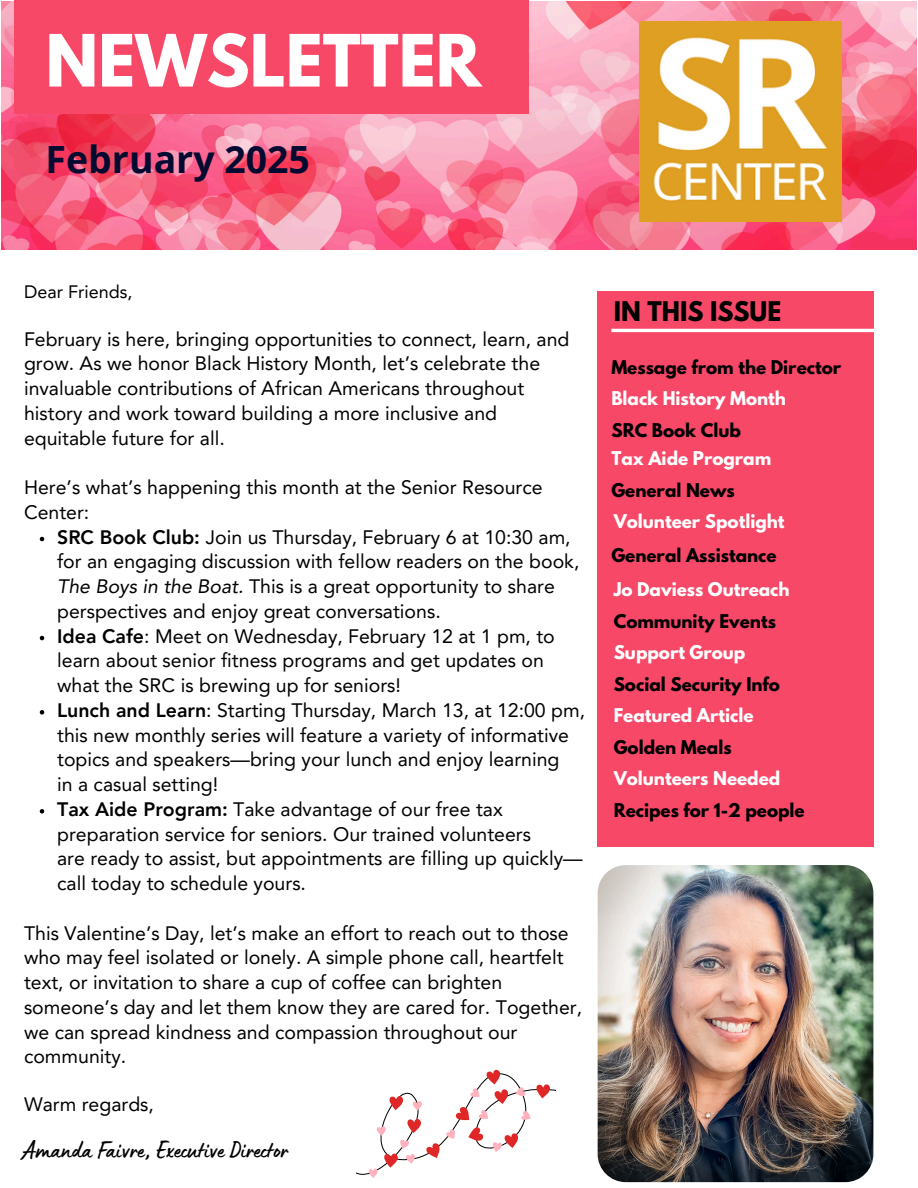
<style>
.page{position:relative;width:918px;height:1188px;background:#fff}
.page>*{position:absolute;margin:0;border:0;box-sizing:border-box;transform-origin:0 0}
.t1{font:700 63.75px "League Spartan";color:#fff}
.t2{font:700 37.5px "Open Sans";color:#050a30}
.t3{font:25.5px "Lumios Marker";color:#000}
.t4{font:700 24px "League Spartan";color:#000}
.t5{font:19.5px/24.8px "Avenir LT Pro";color:#000}
.t6{font:18px "Avenir LT Pro";color:#000}
.t7{font:700 16.8px "League Spartan";color:#000}
.t8{font:700 16.8px "League Spartan";color:#fff}
.s1{font-weight:800}
.s2{font-style:italic}
</style>
<div class="page">
<img style="left:2px;top:1px;width:915px;height:249px">
<div style="left:598px;top:291px;width:276px;height:555px;background:#f74868"></div>
<hr style="left:611px;top:329px;width:263px;height:3px;background:#fff">
<img style="left:639px;top:22px;width:203px;height:200px">
<img style="left:598px;top:865px;width:275px;height:317px;border-radius:28px">
<div style="left:14px;top:0;width:515px;height:114px;background:#f74868"></div>
<svg style="left:356px;top:1069px;width:200px;height:109px"></svg>
<svg style="left:40px;top:537px;width:4px;height:4px"></svg>
<svg style="left:40px;top:636px;width:4px;height:4px"></svg>
<svg style="left:40px;top:710px;width:4px;height:5px"></svg>
<svg style="left:40px;top:809px;width:4px;height:5px"></svg>
<p class="t1" style="left:46px;top:29px;width:437px">NEWSLETTER</p>
<p class="t2" style="left:46px;top:132px;width:266px">February 2025</p>
<p class="t6" style="left:24px;top:285px;width:110px">Dear Friends,</p>
<h1 class="t5" style="left:24px;top:328px;width:547px">February is here, bringing opportunities to connect, learn, and grow. As we honor Black History Month, let’s celebrate the invaluable contributions of African Americans throughout history and work toward building a more inclusive and equitable future for all.</h1>
<p class="t5" style="left:24px;top:477px;width:520px">Here’s what’s happening this month at the Senior Resource<br>Center:</p>
<h2 class="t5" style="left:57px;top:526px;width:524px"><span class="s1">SRC Book Club:</span> Join us Thursday, February 6 at 10:30 am, for an engaging discussion with fellow readers on the book, <span class="s2">The Boys in the Boat.</span> This is a great opportunity to share perspectives and enjoy great conversations.</h2>
<p class="t5" style="left:57px;top:625px;width:499px"><span class="s1">Idea Cafe</span>: Meet on Wednesday, February 12 at 1 pm, to learn about senior fitness programs and get updates on what the SRC is brewing up for seniors!</p>
<h5 class="t5" style="left:57px;top:699px;width:530px"><span class="s1">Lunch and Learn</span>: Starting Thursday, March 13, at 12:00 pm, this new monthly series will feature a variety of informative topics and speakers—bring your lunch and enjoy learning<br>in a casual setting!</h5>
<h5 class="t5" style="left:57px;top:798px;width:527px"><span class="s1">Tax Aide Program:</span> Take advantage of our free tax preparation service for seniors. Our trained volunteers<br>are ready to assist, but appointments are filling up quickly— call today to schedule yours.</h5>
<h5 class="t5" style="left:24px;top:922px;width:560px">This Valentine’s Day, let’s make an effort to reach out to those who may feel isolated or lonely. A simple phone call, heartfelt text, or invitation to share a cup of coffee can brighten someone’s day and let them know they are cared for. Together, we can spread kindness and compassion throughout our community.</h5>
<p class="t5" style="left:24px;top:1093px;width:132px">Warm regards,</p>
<p class="t3" style="left:24px;top:1141px;width:266px">Amanda Faivre, Executive Director</p>
<h5 class="t4" style="left:614px;top:299px;width:169px">IN THIS ISSUE</h5>
<p class="t7" style="left:611px;top:359px;width:231px">Message from the Director</p>
<h5 class="t8" style="left:611px;top:390px;width:176px">Black History Month</h5>
<p class="t7" style="left:611px;top:422px;width:131px">SRC Book Club</p>
<p class="t8" style="left:611px;top:450px;width:161px">Tax Aide Program</p>
<p class="t7" style="left:611px;top:481px;width:125px">General News</p>
<p class="t8" style="left:614px;top:513px;width:172px">Volunteer Spotlight</p>
<p class="t7" style="left:611px;top:547px;width:167px">General Assistance</p>
<h4 class="t8" style="left:614px;top:581px;width:177px">Jo Daviess Outreach</h4>
<p class="t7" style="left:614px;top:613px;width:164px">Community Events</p>
<p class="t8" style="left:614px;top:644px;width:133px">Support Group</p>
<p class="t7" style="left:614px;top:676px;width:168px">Social Security Info</p>
<p class="t8" style="left:614px;top:707px;width:141px">Featured Article</p>
<p class="t7" style="left:614px;top:739px;width:119px">Golden Meals</p>
<p class="t8" style="left:614px;top:770px;width:168px">Volunteers Needed</p>
<p class="t7" style="left:614px;top:802px;width:193px">Recipes for 1-2 people</p>
</div>
